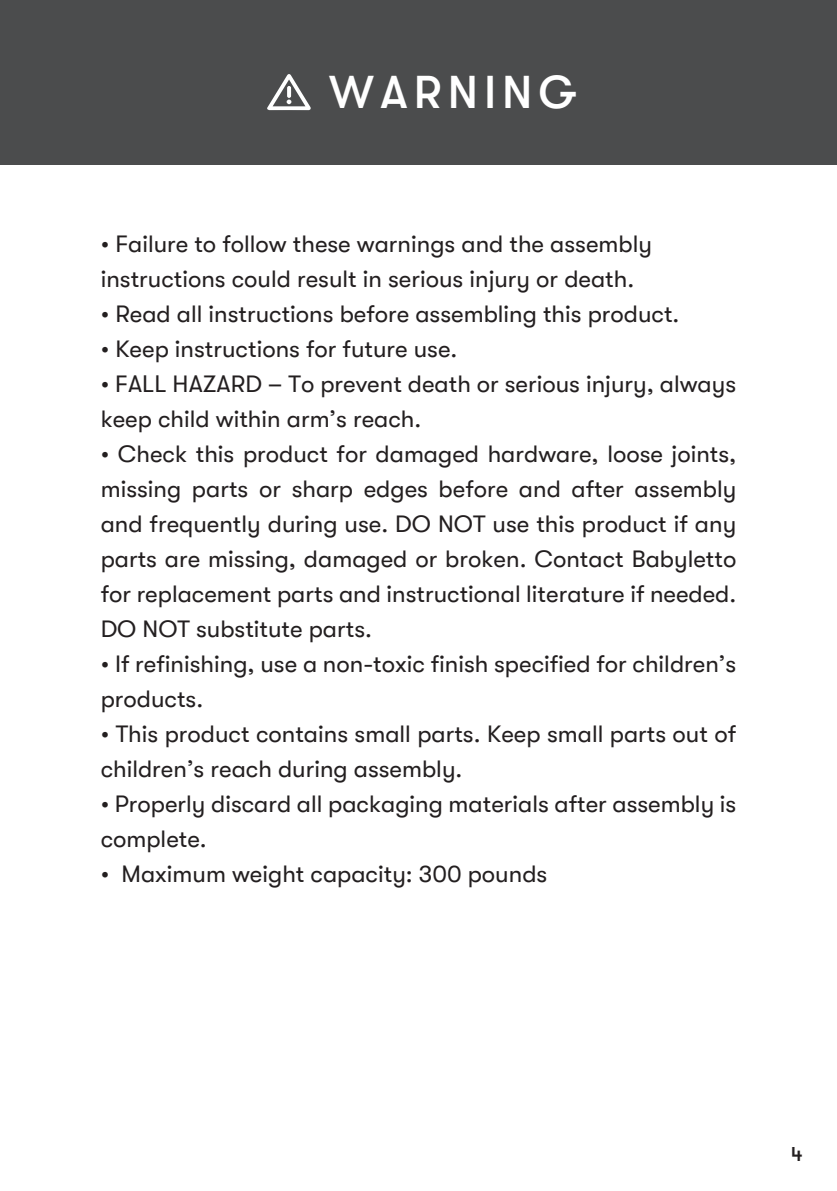
<style>
.page{position:relative;width:837px;height:1191px;background:#fff}
.page>*{position:absolute;margin:0;border:0;box-sizing:border-box;transform-origin:0 0}
.t1{font:500 46px "GT Walsheim";letter-spacing:.13em;color:#fff}
.t2{font:24px/35px "GT Walsheim";color:#231f20}
.t3{font:500 20px "GT Walsheim";color:#231f20}
</style>
<div class="page">
<div style="left:0;top:0;width:836px;height:165px;background:#4b4c4d"></div>
<svg style="left:267px;top:74px;width:44px;height:36px"></svg>
<h1 class="t1" style="left:329px;top:66px;width:249px">WARNING</h1>
<p class="t2" style="left:101px;top:226px;width:552px">• Failure to follow these warnings and the assembly instructions could result in serious injury or death.</p>
<p class="t2" style="left:101px;top:296px;width:580px">• Read all instructions before assembling this product.</p>
<p class="t2" style="left:101px;top:331px;width:358px">• Keep instructions for future use.</p>
<p class="t2" style="left:101px;top:366px;width:636px">• FALL HAZARD – To prevent death or serious injury, always keep child within arm’s reach.</p>
<p class="t2" style="left:101px;top:436px;width:637px;text-align:justify">• Check this product for damaged hardware, loose joints, missing parts or sharp edges before and after assembly and frequently during use. DO NOT use this product if any parts are missing, damaged or broken. Contact Babyletto for replacement parts and instructional literature if needed.<br>DO NOT substitute parts.</p>
<p class="t2" style="left:101px;top:646px;width:637px">• If refinishing, use a non-toxic finish specified for children’s products.</p>
<p class="t2" style="left:101px;top:716px;width:636px">• This product contains small parts. Keep small parts out of children’s reach during assembly.</p>
<p class="t2" style="left:101px;top:786px;width:637px">• Properly discard all packaging materials after assembly is complete.</p>
<p class="t2" style="left:101px;top:856px;width:448px">• Maximum weight capacity: 300 pounds</p>
<p class="t3" style="left:791px;top:1142px;width:13px">4</p>
</div>
